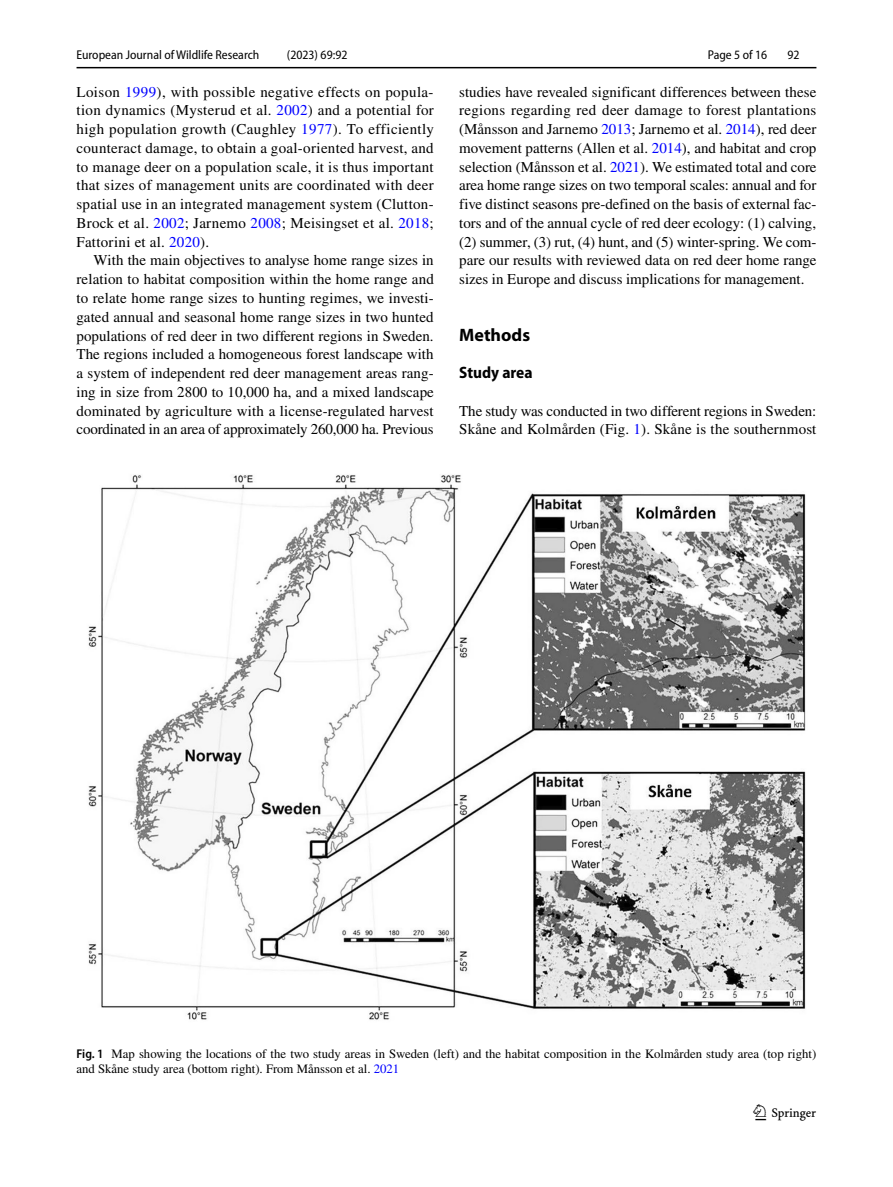
<style>
.page{position:relative;width:893px;height:1187px;background:#fff}
.page>*{position:absolute;margin:0;border:0;box-sizing:border-box;transform-origin:0 0}
.t1{font:22.5px "Springnew Regular 3";color:#000}
.t2{font:700 18px "Myriad Pro";color:#000}
.t3{font:700 semi-condensed 16.5px "Myriad Pro";color:#000}
.t4{font:15px/18.8px "STIX";color:#000;text-align:justify}
.t5{font:12.75px/15px "STIX";color:#000}
.t6{font:semi-condensed 12.75px "Myriad Pro";color:#000}
.s1{color:#00f}
.s2{font-family:"Myriad Pro";font-weight:600;font-stretch:semi-condensed}
</style>
<div class="page">
<hr style="left:77px;top:67px;width:739px;height:1px;background:#000">
<img style="left:88px;top:475px;width:718px;height:545px">
<p class="t6" style="left:77px;top:48px;width:184px">European Journal of Wildlife Research</p>
<p class="t6" style="left:287px;top:48px;width:62px">(2023) 69:92</p>
<p class="t4" style="left:77px;top:83px;width:359px">Loison <span class="s1">1999</span>), with possible negative effects on popula&shy;tion dynamics (Mysterud et al. <span class="s1">2002</span>) and a potential for high population growth (Caughley <span class="s1">1977</span>). To efficiently counteract damage, to obtain a goal-oriented harvest, and to manage deer on a population scale, it is thus important that sizes of management units are coordinated with deer spatial use in an integrated management system (Clutton-Brock et al. <span class="s1">2002</span>; Jarnemo <span class="s1">2008</span>; Meisingset et al. <span class="s1">2018</span>; Fattorini et al. <span class="s1">2020</span>).</p>
<p class="t4" style="left:77px;top:252px;width:359px;text-indent:17px">With the main objectives to analyse home range sizes in relation to habitat composition within the home range and to relate home range sizes to hunting regimes, we investi&shy;gated annual and seasonal home range sizes in two hunted populations of red deer in two different regions in Sweden.<br>The regions included a homogeneous forest landscape with a system of independent red deer management areas rang&shy;ing in size from 2800 to 10,000 ha, and a mixed landscape dominated by agriculture with a license-regulated harvest coordinated in an area of approximately 260,000 ha. Previous</p>
<p class="t6" style="left:708px;top:48px;width:61px">Page 5 of 16</p>
<p class="t6" style="left:787px;top:48px;width:14px">92</p>
<p class="t4" style="left:459px;top:83px;width:359px">studies have revealed significant differences between these regions regarding red deer damage to forest plantations (Månsson and Jarnemo <span class="s1">2013</span>; Jarnemo et al. <span class="s1">2014</span>), red deer movement patterns (Allen et al. <span class="s1">2014</span>), and habitat and crop selection (Månsson et al. <span class="s1">2021</span>). We estimated total and core area home range sizes on two temporal scales: annual and for five distinct seasons pre-defined on the basis of external fac&shy;tors and of the annual cycle of red deer ecology: (1) calving, (2) summer, (3) rut, (4) hunt, and (5) winter-spring. We com&shy;pare our results with reviewed data on red deer home range sizes in Europe and discuss implications for management.</p>
<p class="t2" style="left:459px;top:323px;width:72px">Methods</p>
<p class="t3" style="left:459px;top:363px;width:75px">Study area</p>
<p class="t4" style="left:459px;top:402px;width:359px">The study was conducted in two different regions in Sweden:<br>Skåne and Kolmården (Fig. <span class="s1">1</span>). Skåne is the southernmost</p>
<p class="t5" style="left:77px;top:1046px;width:741px"><span class="s2">Fig. 1</span> Map showing the locations of the two study areas in Sweden (left) and the habitat composition in the Kolmården study area (top right) and Skåne study area (bottom right). From Månsson et al. <span class="s1">2021</span></p>
<h1 class="t1" style="left:755px;top:1104px;width:62px">1 3</h1>
</div>
